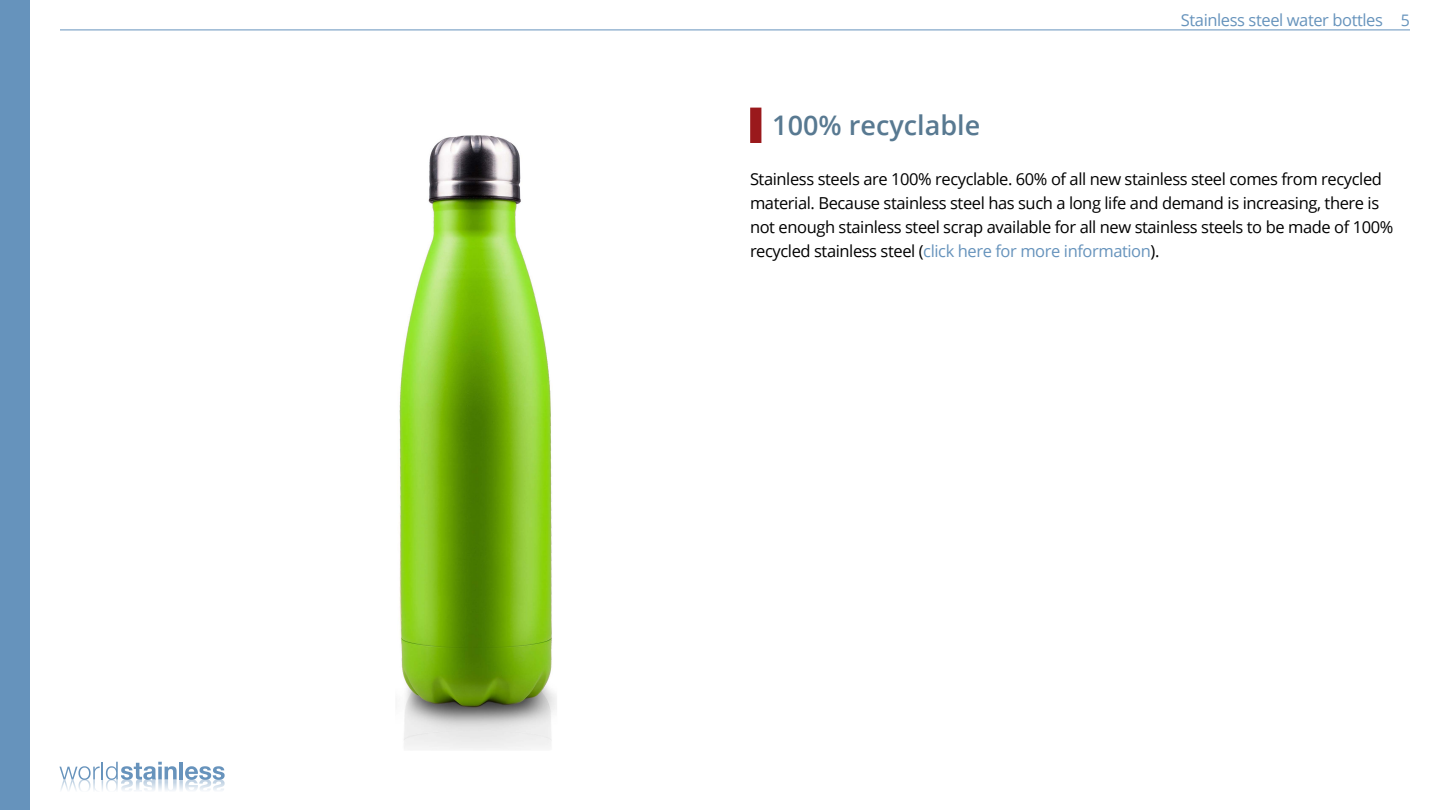
<style>
.page{position:relative;width:1440px;height:810px;background:#fff}
.page>*{position:absolute;margin:0;border:0;box-sizing:border-box;transform-origin:0 0}
.t1{font:600 27px "Open Sans";color:#587991}
.t2{font:16.5px/24px "Open Sans";letter-spacing:-.025em;color:#000}
.t3{font:16.5px "Open Sans";letter-spacing:-.025em;color:#6693bc}
.s1{font-size:15.9px}
.s2{color:#6693bc}
</style>
<div class="page">
<svg style="left:59px;top:762px;width:166px;height:29px"></svg>
<div style="left:0;top:0;width:30px;height:810px;background:#6693bc"></div>
<hr style="left:60px;top:30px;width:1350px;height:1px;background:#6693bc">
<div style="left:750px;top:108px;width:11px;height:35px;background:#9a191c"></div>
<img style="left:399px;top:135px;width:158px;height:615px">
<h1 class="t1" style="left:772px;top:107px;width:210px">100% recyclable</h1>
<p class="t3" style="left:1181px;top:8px;width:231px">Stainless steel water bottles <span class="s1">5</span></p>
<p class="t2" style="left:750px;top:167px;width:645px">Stainless steels are 100% recyclable. 60% of all new stainless steel comes from recycled material. Because stainless steel has such a long life and demand is increasing, there is not enough stainless steel scrap available for all new stainless steels to be made of 100% recycled stainless steel (<span class="s2">click here for more information</span>).</p>
</div>
